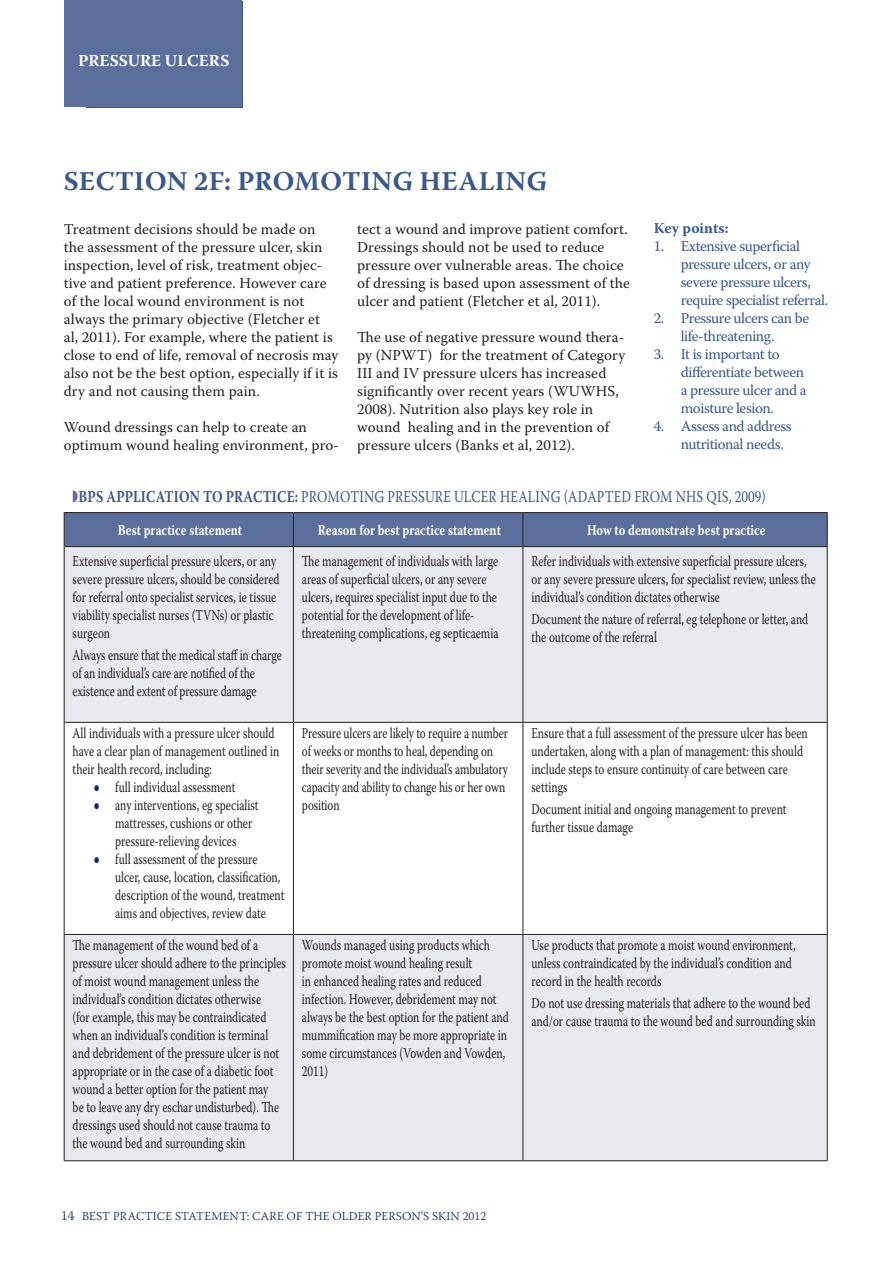
<style>
.page{position:relative;width:893px;height:1263px;background:#fff}
.page>*{position:absolute;margin:0;border:0;box-sizing:border-box;transform-origin:0 0}
.A_section_headers{font:700 27px "Warnock Pro";letter-spacing:.01em;color:#39588b}
.Table_text{font:16.5px "Warnock Pro";letter-spacing:.015em;color:#39588b;scale:.8 1}
.Paragraph_Style_1{font:700 16.5px "Warnock Pro";letter-spacing:.005em;color:#fff}
.Table_text-2{font:15px/18px "Warnock Pro";color:#231f20;scale:.75 1}
.Table_text-3{font:15px/18px "Warnock Pro";color:#231f20}
.Key_point_header{font:15px/18px "Warnock Pro";letter-spacing:-.03em;color:#39588b}
.Table_text-4{font:700 15px "Warnock Pro";color:#fff;scale:.8 1}
.Key_point_header-2{font:700 15px "Warnock Pro";letter-spacing:.005em;color:#39588b}
.t1{font:300 12px "Warnock Pro";letter-spacing:.01em;color:#0f2d65}
.s1{font-weight:700}
.s2{color:#0f2d65}
.s3{font-size:13.5px}
</style>
<div class="page">
<div style="left:65px;top:0;width:177px;height:107px;background:#5b6e9c"></div>
<div style="left:65px;top:513px;width:762px;height:33px;background:#5b6e9c"></div>
<svg style="left:65px;top:547px;width:762px;height:613px;fill:#e9e9f2"></svg>
<hr style="left:64px;top:723px;width:1px;height:211px;background:#231f20">
<hr style="left:293px;top:723px;width:1px;height:211px;background:#231f20">
<hr style="left:523px;top:723px;width:1px;height:211px;background:#231f20">
<hr style="left:827px;top:723px;width:1px;height:211px;background:#231f20">
<hr style="left:64px;top:934px;width:229px;height:1px;background:#231f20">
<hr style="left:64px;top:935px;width:1px;height:225px;background:#231f20">
<hr style="left:293px;top:934px;width:230px;height:1px;background:#231f20">
<hr style="left:293px;top:935px;width:1px;height:225px;background:#231f20">
<hr style="left:523px;top:934px;width:305px;height:1px;background:#231f20">
<hr style="left:523px;top:935px;width:1px;height:225px;background:#231f20">
<hr style="left:827px;top:935px;width:1px;height:225px;background:#231f20">
<hr style="left:64px;top:1160px;width:229px;height:1px;background:#231f20">
<hr style="left:293px;top:1160px;width:230px;height:1px;background:#231f20">
<hr style="left:523px;top:1160px;width:305px;height:1px;background:#231f20">
<hr style="left:64px;top:512px;width:229px;height:1px;background:#231f20">
<hr style="left:64px;top:513px;width:1px;height:34px;background:#231f20">
<hr style="left:293px;top:512px;width:230px;height:1px;background:#231f20">
<hr style="left:293px;top:513px;width:1px;height:33px;background:#231f20">
<hr style="left:523px;top:512px;width:305px;height:1px;background:#231f20">
<hr style="left:523px;top:513px;width:1px;height:33px;background:#231f20">
<hr style="left:827px;top:513px;width:1px;height:34px;background:#231f20">
<hr style="left:64px;top:547px;width:1px;height:175px;background:#231f20">
<hr style="left:293px;top:547px;width:1px;height:175px;background:#231f20">
<hr style="left:523px;top:547px;width:1px;height:175px;background:#231f20">
<hr style="left:827px;top:547px;width:1px;height:175px;background:#231f20">
<hr style="left:64px;top:722px;width:229px;height:1px;background:#231f20">
<hr style="left:293px;top:722px;width:230px;height:1px;background:#231f20">
<hr style="left:523px;top:722px;width:305px;height:1px;background:#231f20">
<hr style="left:65px;top:546px;width:228px;height:1px;background:#231f20">
<hr style="left:293px;top:546px;width:230px;height:1px;background:#231f20">
<hr style="left:523px;top:546px;width:304px;height:1px;background:#231f20">
<p class="Paragraph_Style_1" style="left:78px;top:51px;width:153px">PRESSURE ULCERS</p>
<p class="A_section_headers" style="left:64px;top:165px;width:485px">SECTION 2F: PROMOTING HEALING</p>
<p class="Table_text-3" style="left:64px;top:220px;width:276px">Treatment decisions should be made on the assessment of the pressure ulcer, skin inspection, level of risk, treatment objec&shy;tive and patient preference. However care of the local wound environment is not always the primary objective (Fletcher et<br>al, 2011). For example, where the patient is close to end of life, removal of necrosis may also not be the best option, especially if it is dry and not causing them pain.</p>
<p class="Table_text-3" style="left:64px;top:418px;width:277px">Wound dressings can help to create an optimum wound healing environment, pro-</p>
<p class="Table_text-3" style="left:357px;top:220px;width:274px">tect a wound and improve patient comfort.<br>Dressings should not be used to reduce pressure over vulnerable areas. The choice of dressing is based upon assessment of the ulcer and patient (Fletcher et al, 2011).</p>
<p class="Table_text-3" style="left:357px;top:328px;width:270px">The use of negative pressure wound thera&shy;py (NPWT) for the treatment of Category III and IV pressure ulcers has increased significantly over recent years (WUWHS, 2008). Nutrition also plays key role in wound healing and in the prevention of pressure ulcers (Banks et al, 2012).</p>
<p class="Key_point_header-2" style="left:654px;top:219px;width:76px">Key points:</p>
<p class="Key_point_header" style="left:681px;top:237px;width:149px;text-indent:-27px">1. Extensive superficial pressure ulcers, or any severe pressure ulcers, require specialist referral.</p>
<p class="Key_point_header" style="left:654px;top:309px;width:157px;text-align:center">2. Pressure ulcers can be life-threatening.</p>
<p class="Key_point_header" style="left:681px;top:345px;width:127px;text-indent:-27px">3. It is important to differentiate between a pressure ulcer and a moisture lesion.</p>
<p class="Key_point_header" style="left:681px;top:417px;width:112px;text-indent:-27px">4. Assess and address nutritional needs.</p>
<p class="Table_text" style="left:79px;top:486px;width:860px"><span class="s1">BPS APPLICATION TO PRACTICE:</span> PROMOTING PRESSURE ULCER HEALING (ADAPTED FROM NHS QIS, 2009)</p>
<p class="Table_text-4" style="left:118px;top:521px;width:157px">Best practice statement</p>
<p class="Table_text-4" style="left:318px;top:521px;width:230px">Reason for best practice statement</p>
<p class="Table_text-4" style="left:587px;top:521px;width:225px">How to demonstrate best practice</p>
<p class="Table_text-2" style="left:73px;top:552px;width:277px">Extensive superficial pressure ulcers, or any severe pressure ulcers, should be considered for referral onto specialist services, ie tissue viability specialist nurses (TVNs) or plastic surgeon</p>
<p class="Table_text-2" style="left:73px;top:646px;width:280px">Always ensure that the medical staff in charge of an individual’s care are notified of the existence and extent of pressure damage</p>
<p class="Table_text-2" style="left:302px;top:552px;width:264px">The management of individuals with large areas of superficial ulcers, or any severe ulcers, requires specialist input due to the potential for the development of life&shy;threatening complications, eg septicaemia</p>
<p class="Table_text-2" style="left:531px;top:552px;width:381px">Refer individuals with extensive superficial pressure ulcers, or any severe pressure ulcers, for specialist review, unless the individual’s condition dictates otherwise</p>
<p class="Table_text-2" style="left:531px;top:610px;width:371px">Document the nature of referral, eg telephone or letter, and the outcome of the referral</p>
<p class="Table_text-2" style="left:73px;top:723px;width:277px">All individuals with a pressure ulcer should have a clear plan of management outlined in their health record, including:</p>
<p class="Table_text-2" style="left:94px;top:777px;width:190px"><span class="s2">●</span> full individual assessment</p>
<p class="Table_text-2" style="left:115px;top:795px;width:193px;text-indent:-21px"><span class="s2">●</span> any interventions, eg specialist mattresses, cushions or other pressure-relieving devices</p>
<p class="Table_text-2" style="left:115px;top:849px;width:227px;text-indent:-21px"><span class="s2">●</span> full assessment of the pressure ulcer, cause, location, classification, description of the wound, treatment aims and objectives, review date</p>
<p class="Table_text-2" style="left:302px;top:723px;width:276px">Pressure ulcers are likely to require a number of weeks or months to heal, depending on their severity and the individual’s ambulatory capacity and ability to change his or her own position</p>
<p class="Table_text-2" style="left:531px;top:723px;width:370px">Ensure that a full assessment of the pressure ulcer has been undertaken, along with a plan of management: this should include steps to ensure continuity of care between care settings</p>
<p class="Table_text-2" style="left:531px;top:800px;width:342px">Document initial and ongoing management to prevent further tissue damage</p>
<p class="Table_text-2" style="left:73px;top:935px;width:286px">The management of the wound bed of a pressure ulcer should adhere to the principles of moist wound management unless the individual’s condition dictates otherwise<br>(for example, this may be contraindicated when an individual’s condition is terminal and debridement of the pressure ulcer is not appropriate or in the case of a diabetic foot wound a better option for the patient may<br>be to leave any dry eschar undisturbed). The dressings used should not cause trauma to the wound bed and surrounding skin</p>
<p class="Table_text-2" style="left:302px;top:935px;width:278px">Wounds managed using products which promote moist wound healing result<br>in enhanced healing rates and reduced infection. However, debridement may not always be the best option for the patient and mummification may be more appropriate in some circumstances (Vowden and Vowden, 2011)</p>
<p class="Table_text-2" style="left:531px;top:935px;width:354px">Use products that promote a moist wound environment, unless contraindicated by the individual’s condition and record in the health records</p>
<p class="Table_text-2" style="left:531px;top:994px;width:381px">Do not use dressing materials that adhere to the wound bed and/or cause trauma to the wound bed and surrounding skin</p>
<p class="t1" style="left:61px;top:1209px;width:426px"><span class="s3">14</span> BEST PRACTICE STATEMENT: CARE OF THE OLDER PERSON’S SKIN 2012</p>
</div>
